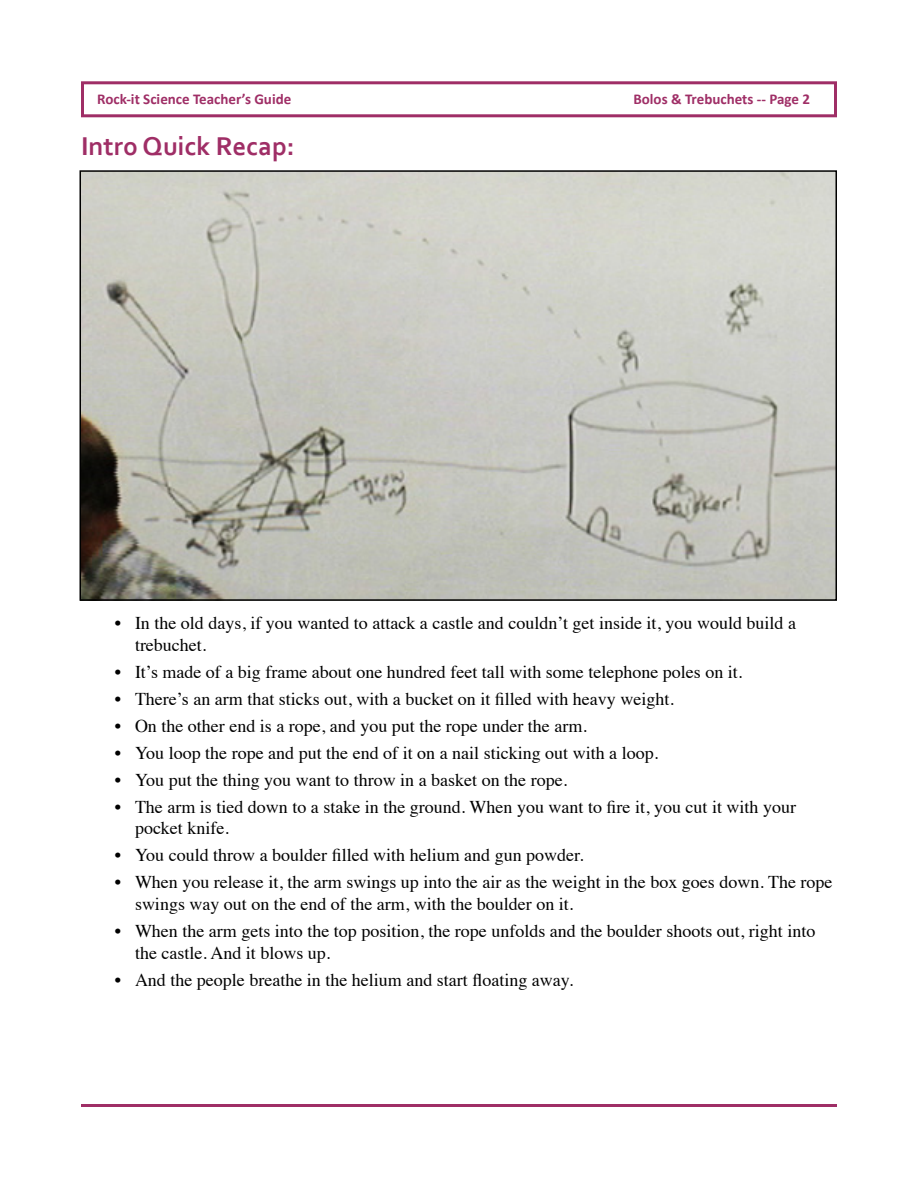
<style>
.page{position:relative;width:918px;height:1188px;background:#fff}
.page>*{position:absolute;margin:0;border:0;box-sizing:border-box;transform-origin:0 0}
.t1{font:700 27px "Corbel";color:#9f2e66}
.t2{font:18px/21.6px "Times";color:#000}
.t3{font:700 15px "Calibri";color:#9f2e66}
</style>
<div class="page">
<div style="left:81px;top:81px;width:756px;height:36px;border:3px solid #9f2e66"></div>
<hr style="left:81px;top:1104px;width:756px;height:3px;background:#9f2e66">
<img style="left:83px;top:173px;width:751px;height:425px">
<div style="left:80px;top:170px;width:757px;height:431px;border:2px solid #000"></div>
<p class="t3" style="left:97px;top:89px;width:196px">Rock-it Science Teacher’s Guide</p>
<p class="t3" style="left:633px;top:89px;width:178px">Bolos &amp; Trebuchets -- Page 2</p>
<h1 class="t1" style="left:81px;top:129px;width:215px">Intro Quick Recap:</h1>
<p class="t2" style="left:135px;top:611px;width:663px;text-indent:-20px">• In the old days, if you wanted to attack a castle and couldn’t get inside it, you would build a trebuchet.</p>
<p class="t2" style="left:115px;top:659px;width:627px">• It’s made of a big frame about one hundred feet tall with some telephone poles on it.</p>
<p class="t2" style="left:115px;top:686px;width:558px">• There’s an arm that sticks out, with a bucket on it filled with heavy weight.</p>
<p class="t2" style="left:115px;top:713px;width:471px">• On the other end is a rope, and you put the rope under the arm.</p>
<p class="t2" style="left:115px;top:740px;width:542px">• You loop the rope and put the end of it on a nail sticking out with a loop.</p>
<p class="t2" style="left:115px;top:767px;width:451px">• You put the thing you want to throw in a basket on the rope.</p>
<p class="t2" style="left:135px;top:794px;width:663px;text-indent:-20px">• The arm is tied down to a stake in the ground. When you want to fire it, you cut it with your pocket knife.</p>
<p class="t2" style="left:115px;top:843px;width:468px">• You could throw a boulder filled with helium and gun powder.</p>
<p class="t2" style="left:135px;top:870px;width:699px;text-indent:-20px">• When you release it, the arm swings up into the air as the weight in the box goes down. The rope swings way out on the end of the arm, with the boulder on it.</p>
<p class="t2" style="left:135px;top:919px;width:682px;text-indent:-20px">• When the arm gets into the top position, the rope unfolds and the boulder shoots out, right into the castle. And it blows up.</p>
<p class="t2" style="left:115px;top:967px;width:457px">• And the people breathe in the helium and start floating away.</p>
</div>
